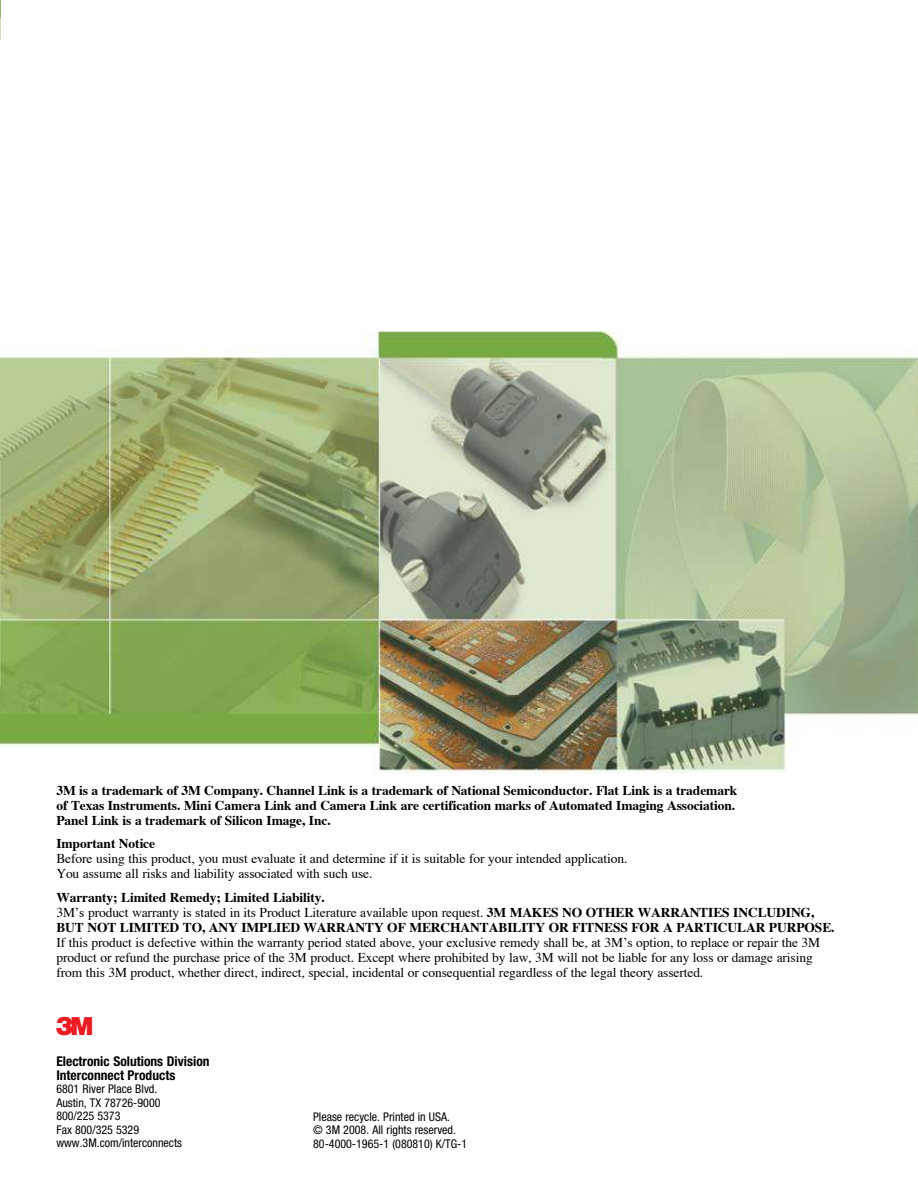
<style>
.page{position:relative;width:918px;height:1188px;background:#fff}
.page>*{position:absolute;margin:0;border:0;box-sizing:border-box;transform-origin:0 0}
.t1{font:27px "Logo 3 Mv 3 ps";color:#ec1c23}
.t2{font:13.5px/15px "Times";letter-spacing:-.01em;color:#000}
.t3{font:700 13.5px/15px "Times";letter-spacing:-.01em;color:#000}
.t4{font:700 condensed 13.5px/13.5px "Helvetica Neue";color:#000}
.t5{font:condensed 12px/13.5px "Helvetica Neue";color:#000}
.s1{font-weight:400}
</style>
<div class="page">
<img style="left:0;top:0;width:1px;height:40px">
<img style="left:0;top:331px;width:918px;height:442px">
<p class="t3" style="left:56px;top:784px;width:683px">3M is a trademark of 3M Company. Channel Link is a trademark of National Semiconductor. Flat Link is a trademark of Texas Instruments. Mini Camera Link and Camera Link are certification marks of Automated Imaging Association.<br>Panel Link is a trademark of Silicon Image, Inc.</p>
<p class="t3" style="left:56px;top:837px;width:100px">Important Notice</p>
<p class="t2" style="left:56px;top:852px;width:573px">Before using this product, you must evaluate it and determine if it is suitable for your intended application.<br>You assume all risks and liability associated with such use.</p>
<p class="t3" style="left:56px;top:891px;width:780px">Warranty; Limited Remedy; Limited Liability.<br><span class="s1">3M’s product warranty is stated in its Product Literature available upon request.</span> 3M MAKES NO OTHER WARRANTIES INCLUDING,<br>BUT NOT LIMITED TO, ANY IMPLIED WARRANTY OF MERCHANTABILITY OR FITNESS FOR A PARTICULAR PURPOSE.</p>
<p class="t2" style="left:56px;top:936px;width:765px">If this product is defective within the warranty period stated above, your exclusive remedy shall be, at 3M’s option, to replace or repair the 3M product or refund the purchase price of the 3M product. Except where prohibited by law, 3M will not be liable for any loss or damage arising from this 3M product, whether direct, indirect, special, incidental or consequential regardless of the legal theory asserted.</p>
<h1 class="t1" style="left:56px;top:1010px;width:37px">3</h1>
<p class="t4" style="left:56px;top:1056px;width:155px">Electronic Solutions Division<br>Interconnect Products</p>
<p class="t5" style="left:56px;top:1083px;width:127px">6801 River Place Blvd.<br>Austin, TX 78726-9000<br>800/225 5373<br>Fax 800/325 5329 www.3M.com/interconnects</p>
<p class="t5" style="left:313px;top:1110px;width:156px">Please recycle. Printed in USA.<br>© 3M 2008. All rights reserved.<br>80-4000-1965-1 (080810) K/TG-1</p>
</div>
